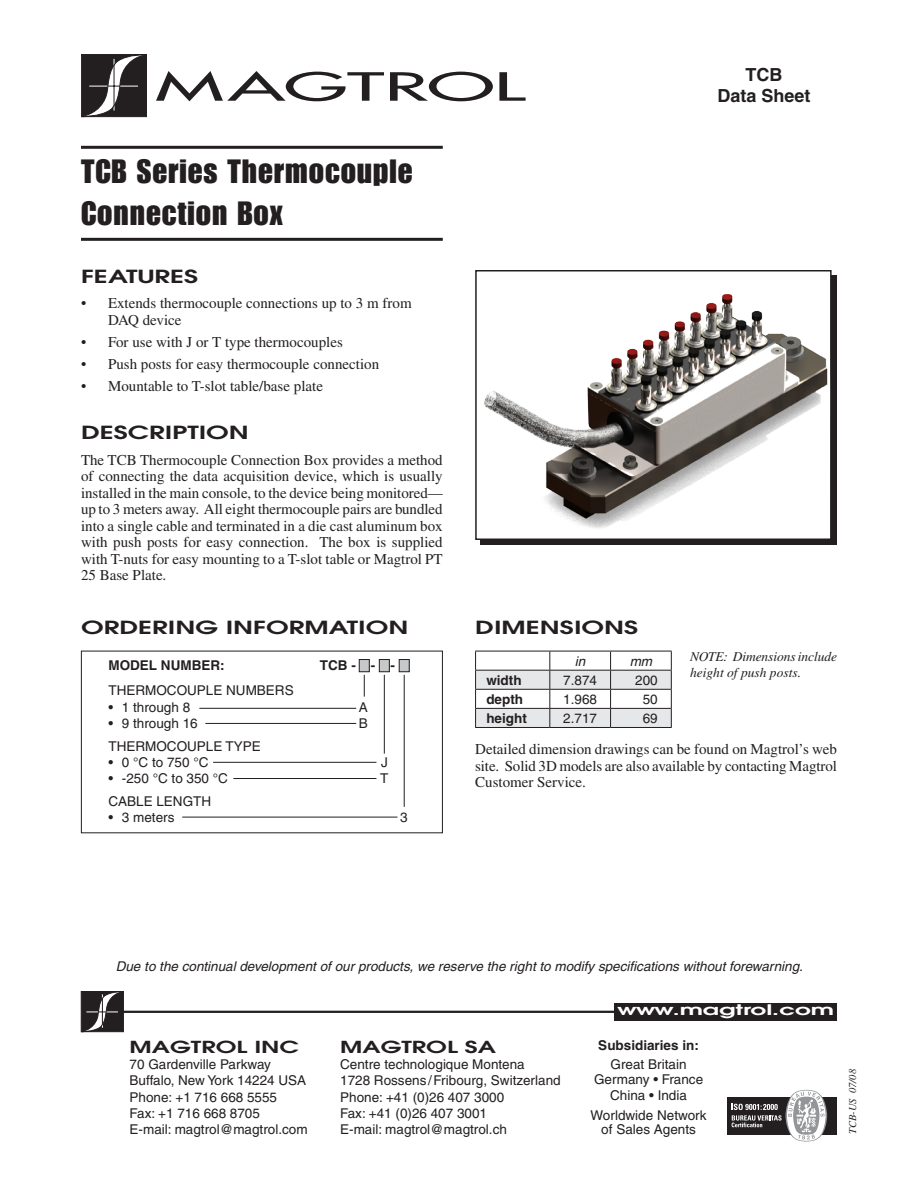
<style>
.page{position:relative;width:918px;height:1188px;background:#fff}
.page>*{position:absolute;margin:0;border:0;box-sizing:border-box;transform-origin:0 0}
.drawing_table_text{font:37.8px "Futura";letter-spacing:-.005em;color:#231f20;scale:2.14 1}
.t1{font:33px/42px "Impact";letter-spacing:.03em;color:#231f20}
.section_heading{font:600 18px "Avant Garde";color:#231f20;scale:1.5 1}
.t2{font:700 18px "Helvetica";color:#231f20}
.t3{font:600 16.5px "Avant Garde";color:#231f20;scale:1.5 1}
.body_text{font:15px/16.5px "Times";color:#231f20;text-align:justify}
.bullet_list{font:15px/16.5px "Times";color:#231f20}
.t4{font:600 14.55px "Avant Garde";color:#fff;scale:1.7 1}
.drawing_table_text-2{font:13.5px/13.5px "Helvetica";color:#231f20;text-align:center}
.drawing_table_text-3{font:italic 13.5px "Helvetica";color:#231f20}
.drawing_table_text-4{font:700 13.5px "Helvetica";color:#231f20}
.note{font:italic 13.5px/16.2px "Times";letter-spacing:-.01em;color:#231f20}
.t5{font:italic 10.5px "Times";color:#231f20}
</style>
<div class="page">
<hr style="left:81px;top:146px;width:362px;height:3px;background:#231f20">
<hr style="left:81px;top:238px;width:362px;height:3px;background:#231f20">
<svg style="left:81px;top:54px;width:66px;height:63px;background:#454243"></svg>
<svg style="left:81px;top:991px;width:43px;height:41px;background:#433f40"></svg>
<hr style="left:121px;top:1011px;width:503px;height:2px;background:#231f20">
<div style="left:614px;top:1003px;width:223px;height:17px;background:#231f20"></div>
<div style="left:727px;top:1097px;width:110px;height:37px;background:#231f20"></div>
<svg style="left:732px;top:1090px;width:95px;height:52px"></svg>
<div style="left:481px;top:275px;width:356px;height:270px;background:#231f20"></div>
<div style="left:476px;top:271px;width:355px;height:268px;background:#fff"></div>
<div style="left:475px;top:270px;width:357px;height:270px;border:2px solid #231f20"></div>
<svg style="left:475px;top:651px;width:197px;height:76px"></svg>
<hr style="left:475px;top:727px;width:75px;height:1px;background:#231f20">
<hr style="left:550px;top:727px;width:61px;height:1px;background:#231f20">
<hr style="left:611px;top:727px;width:61px;height:1px;background:#231f20">
<img style="left:484px;top:294px;width:347px;height:236px">
<div style="left:379px;top:660px;width:10px;height:12px;background:#c7c8ca"></div>
<div style="left:379px;top:659px;width:11px;height:13px;border:1px solid #231f20"></div>
<div style="left:359px;top:660px;width:10px;height:12px;background:#c7c8ca"></div>
<div style="left:359px;top:659px;width:11px;height:13px;border:1px solid #231f20"></div>
<div style="left:399px;top:660px;width:10px;height:12px;background:#c7c8ca"></div>
<div style="left:399px;top:659px;width:11px;height:13px;border:1px solid #231f20"></div>
<svg style="left:364px;top:675px;width:1px;height:22px"></svg>
<hr style="left:199px;top:708px;width:157px;height:1px;background:#231f20">
<hr style="left:213px;top:762px;width:163px;height:1px;background:#231f20">
<hr style="left:384px;top:675px;width:1px;height:79px;background:#231f20">
<hr style="left:404px;top:675px;width:1px;height:132px;background:#231f20">
<hr style="left:205px;top:723px;width:151px;height:1px;background:#231f20">
<hr style="left:233px;top:778px;width:143px;height:1px;background:#231f20">
<hr style="left:182px;top:817px;width:215px;height:1px;background:#231f20">
<div style="left:81px;top:651px;width:362px;height:182px;border:1px solid #231f20"></div>
<p class="drawing_table_text" style="left:155px;top:62px;width:174px">MAGTROL</p>
<p class="t1" style="left:81px;top:149px;width:333px">TCB Series Thermocouple<br>Connection Box</p>
<p class="section_heading" style="left:81px;top:265px;width:79px">FEATURES</p>
<p class="bullet_list" style="left:108px;top:295px;width:305px;text-indent:-27px">• Extends thermocouple connections up to 3 m from<br>DAQ device</p>
<p class="bullet_list" style="left:81px;top:334px;width:263px">• For use with J or T type thermocouples</p>
<p class="bullet_list" style="left:81px;top:355px;width:300px">• Push posts for easy thermocouple connection</p>
<p class="bullet_list" style="left:81px;top:377px;width:243px">• Mountable to T-slot table/base plate</p>
<p class="section_heading" style="left:81px;top:421px;width:98px">DESCRIPTION</p>
<p class="body_text" style="left:81px;top:451px;width:363px">The TCB Thermocouple Connection Box provides a method of connecting the data acquisition device, which is usually installed in the main console, to the device being monitored— up to 3 meters away. All eight thermocouple pairs are bundled into a single cable and terminated in a die cast aluminum box with push posts for easy connection. The box is supplied with T-nuts for easy mounting to a T-slot table or Magtrol PT 25 Base Plate.</p>
<p class="section_heading" style="left:81px;top:616px;width:220px">ORDERING INFORMATION</p>
<p class="section_heading" style="left:475px;top:616px;width:12px">DIM</p>
<p class="section_heading" style="left:526px;top:616px;width:76px">ENSIONS</p>
<p class="t2" style="left:746px;top:64px;width:38px">TCB</p>
<p class="t2" style="left:718px;top:85px;width:95px">Data Sheet</p>
<p class="drawing_table_text-4" style="left:108px;top:657px;width:118px">MODEL NUMBER:</p>
<p class="drawing_table_text-4" style="left:320px;top:657px;width:77px">TCB - - -</p>
<p class="drawing_table_text-2" style="left:108px;top:684px;width:187px">THERMOCOUPLE NUMBERS</p>
<p class="drawing_table_text-2" style="left:108px;top:700px;width:83px">• 1 through 8</p>
<p class="drawing_table_text-2" style="left:359px;top:700px;width:11px">A</p>
<p class="drawing_table_text-2" style="left:108px;top:716px;width:91px">• 9 through 16</p>
<p class="drawing_table_text-2" style="left:359px;top:716px;width:11px">B</p>
<p class="drawing_table_text-2" style="left:108px;top:739px;width:154px">THERMOCOUPLE TYPE</p>
<p class="drawing_table_text-2" style="left:108px;top:756px;width:102px">• 0 °C to 750 °C</p>
<p class="drawing_table_text-2" style="left:381px;top:756px;width:8px">J</p>
<p class="drawing_table_text-2" style="left:108px;top:772px;width:121px">• -250 °C to 350 °C</p>
<p class="drawing_table_text-2" style="left:380px;top:772px;width:10px">T</p>
<p class="drawing_table_text-2" style="left:108px;top:795px;width:104px">CABLE LENGTH</p>
<p class="drawing_table_text-2" style="left:108px;top:811px;width:68px">• 3 meters</p>
<p class="drawing_table_text-2" style="left:400px;top:811px;width:9px">3</p>
<p class="drawing_table_text-3" style="left:575px;top:653px;width:12px">in</p>
<p class="drawing_table_text-3" style="left:630px;top:653px;width:24px">mm</p>
<p class="drawing_table_text-4" style="left:486px;top:672px;width:37px">width</p>
<p class="drawing_table_text-2" style="left:563px;top:673px;width:35px">7.874</p>
<p class="drawing_table_text-2" style="left:635px;top:673px;width:24px">200</p>
<p class="drawing_table_text-4" style="left:486px;top:691px;width:38px">depth</p>
<p class="drawing_table_text-2" style="left:563px;top:693px;width:35px">1.968</p>
<p class="drawing_table_text-2" style="left:643px;top:693px;width:17px">50</p>
<p class="drawing_table_text-4" style="left:486px;top:710px;width:42px">height</p>
<p class="drawing_table_text-2" style="left:563px;top:712px;width:35px">2.717</p>
<p class="drawing_table_text-2" style="left:643px;top:712px;width:17px">69</p>
<p class="note" style="left:690px;top:649px;width:148px">NOTE: Dimensions include height of push posts.</p>
<p class="body_text" style="left:475px;top:741px;width:363px">Detailed dimension drawings can be found on Magtrol’s web site. Solid 3D models are also available by contacting Magtrol Customer Service.</p>
<p class="drawing_table_text-3" style="left:116px;top:959px;width:689px">Due to the continual development of our products, we reserve the right to modify specifications without forewarning.</p>
<p class="t4" style="left:617px;top:1000px;width:129px">WWW.MAGTROL.COM</p>
<p class="t3" style="left:130px;top:1036px;width:114px">MAGTROL INC</p>
<p class="drawing_table_text-2" style="left:130px;top:1058px;width:143px">70 Gardenville Parkway</p>
<p class="drawing_table_text-2" style="left:130px;top:1074px;width:178px">Buffalo, New York 14224 USA</p>
<p class="drawing_table_text-2" style="left:130px;top:1090px;width:149px">Phone: +1 716 668 5555</p>
<p class="drawing_table_text-2" style="left:130px;top:1106px;width:132px">Fax: +1 716 668 8705</p>
<p class="drawing_table_text-2" style="left:130px;top:1122px;width:180px">E-mail: magtrol@magtrol.com</p>
<p class="drawing_table_text-4" style="left:598px;top:1037px;width:102px">Subsidiaries in:</p>
<p class="drawing_table_text-2" style="left:611px;top:1057px;width:77px">Great Britain</p>
<p class="drawing_table_text-2" style="left:594px;top:1073px;width:111px">Germany • France</p>
<p class="drawing_table_text-2" style="left:610px;top:1089px;width:78px">China • India</p>
<p class="drawing_table_text-2" style="left:591px;top:1109px;width:118px">Worldwide Network of Sales Agents</p>
<p class="t3" style="left:340px;top:1036px;width:105px">MAGTROL SA</p>
<p class="drawing_table_text-2" style="left:340px;top:1058px;width:186px">Centre technologique Montena</p>
<p class="drawing_table_text-2" style="left:340px;top:1074px;width:222px">1728 Rossens /Fribourg, Switzerland</p>
<p class="drawing_table_text-2" style="left:340px;top:1090px;width:166px">Phone: +41 (0)26 407 3000</p>
<p class="drawing_table_text-2" style="left:340px;top:1106px;width:148px">Fax: +41 (0)26 407 3001</p>
<p class="drawing_table_text-2" style="left:340px;top:1122px;width:168px">E-mail: magtrol@magtrol.ch</p>
<p class="t5" style="left:847px;top:1134px;width:66px;rotate:-90deg">TCB-US 07/08</p>
</div>
